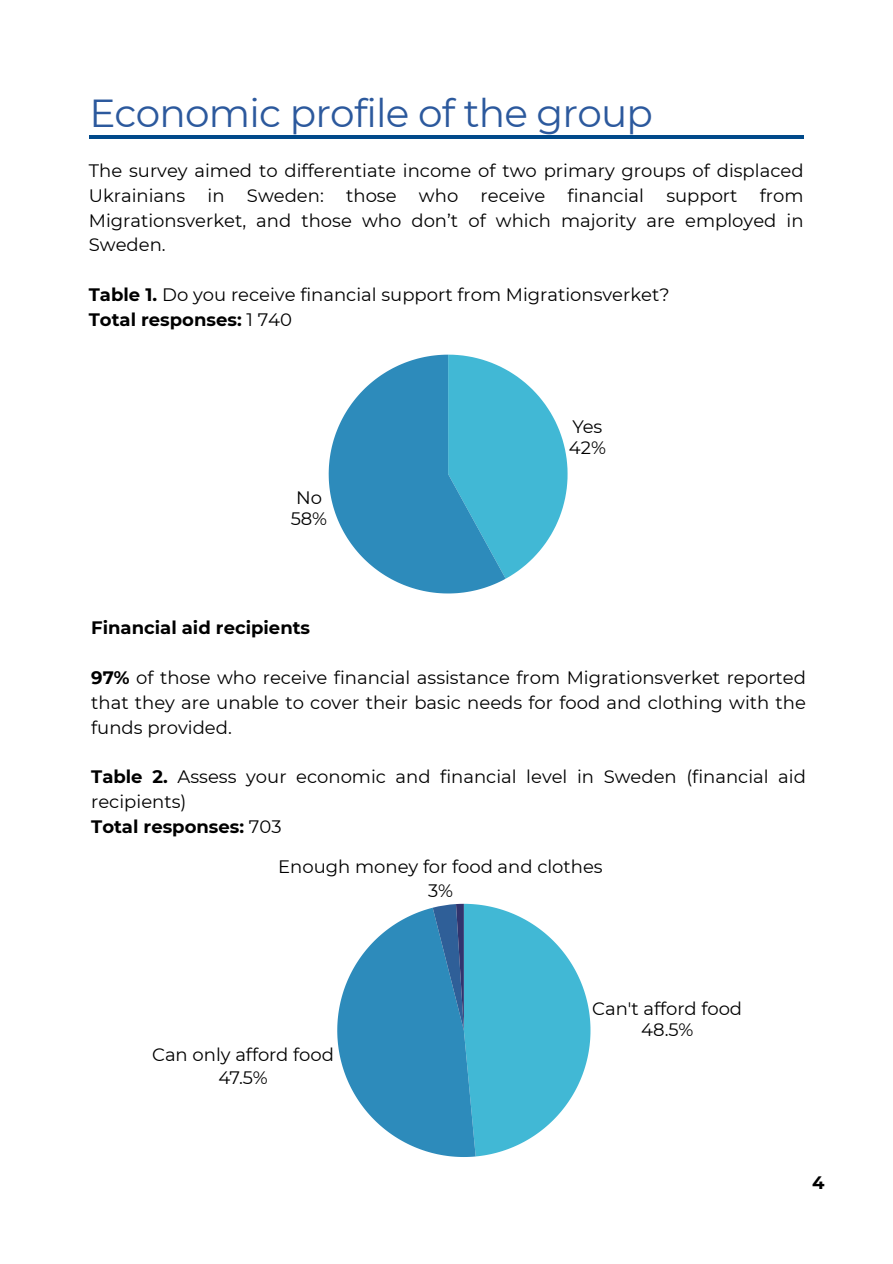
<style>
.page{position:relative;width:893px;height:1264px;background:#fff}
.page>*{position:absolute;margin:0;border:0;box-sizing:border-box;transform-origin:0 0}
.t1{font:39px "Montserrat";letter-spacing:-.02em;color:#2c599d}
.t2{font:18px/24.8px "Montserrat";color:#000;text-align:justify}
.t3{font:700 18px "Montserrat";color:#000}
.s1{font-weight:700}
.s2{font-weight:400}
</style>
<div class="page">
<svg style="left:328px;top:354px;width:239px;height:239px"></svg>
<svg style="left:337px;top:903px;width:253px;height:253px"></svg>
<hr style="left:89px;top:136px;width:715px;height:3px;background:#00498a">
<p class="t1" style="left:89px;top:89px;width:565px">Economic profile of the group</p>
<p class="t2" style="left:89px;top:158px;width:716px">The survey aimed to differentiate income of two primary groups of displaced Ukrainians in Sweden: those who receive financial support from Migrationsverket, and those who don’t of which majority are employed in Sweden.</p>
<p class="t2" style="left:89px;top:282px;width:582px"><span class="s1">Table 1.</span> Do you receive financial support from Migrationsverket?</p>
<p class="t3" style="left:89px;top:308px;width:205px">Total responses: <span class="s2">1 740</span></p>
<p class="t2" style="left:296px;top:485px;width:27px">No</p>
<p class="t2" style="left:291px;top:506px;width:38px">58%</p>
<p class="t2" style="left:572px;top:413px;width:32px">Yes</p>
<p class="t2" style="left:568px;top:434px;width:39px">42%</p>
<p class="t3" style="left:91px;top:617px;width:220px">Financial aid recipients</p>
<p class="t2" style="left:91px;top:665px;width:716px"><span class="s1">97%</span> of those who receive financial assistance from Migrationsverket reported that they are unable to cover their basic needs for food and clothing with the funds provided.</p>
<p class="t2" style="left:91px;top:764px;width:716px"><span class="s1">Table 2.</span> Assess your economic and financial level in Sweden (financial aid recipients)</p>
<p class="t3" style="left:91px;top:815px;width:192px">Total responses: <span class="s2">703</span></p>
<p class="t2" style="left:278px;top:854px;width:326px">Enough money for food and clothes</p>
<p class="t2" style="left:428px;top:877px;width:26px">3%</p>
<p class="t2" style="left:152px;top:1041px;width:183px">Can only afford food</p>
<p class="t2" style="left:218px;top:1064px;width:51px">47.5%</p>
<p class="t2" style="left:592px;top:995px;width:151px">Can't afford food</p>
<p class="t2" style="left:641px;top:1017px;width:54px">48.5%</p>
<p class="t3" style="left:812px;top:1171px;width:14px">4</p>
</div>
